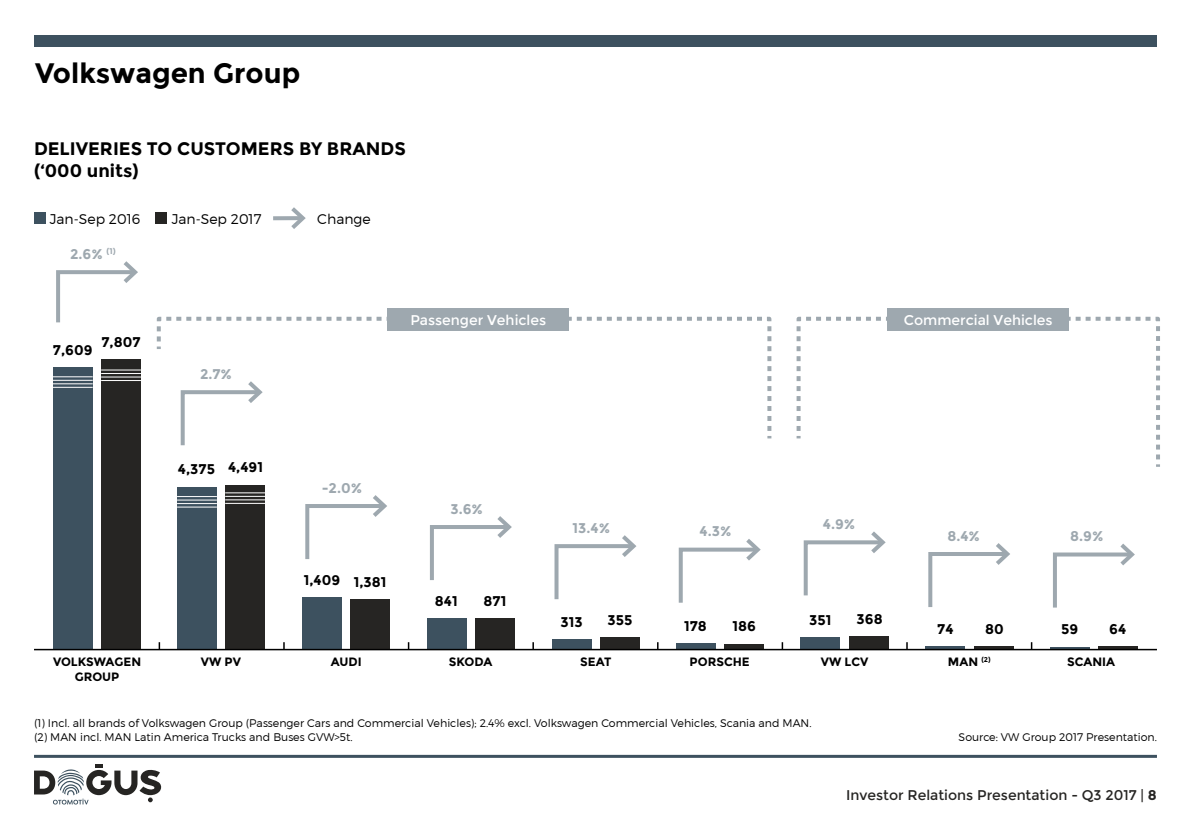
<style>
.page{position:relative;width:1191px;height:840px;background:#fff}
.page>*{position:absolute;margin:0;border:0;box-sizing:border-box;transform-origin:0 0}
.t1{font:700 28px "Montserrat";color:#000}
.t2{font:700 18px/21.6px "Montserrat";color:#000}
.t3{font:700 14px "Montserrat";color:#000}
.t4{font:700 14px "Montserrat";color:#9ea8af}
.t5{font:14px "Montserrat";color:#262523}
.t6{font:14px "Montserrat";color:#fff}
.t7{font:300 14px "Montserrat";color:#000}
.t8{font:700 12px/14.4px "Montserrat";color:#000;text-align:center}
.t9{font:300 11px/13.2px "Montserrat";color:#000}
.s1{font-weight:700}
</style>
<div class="page">
<div style="left:34px;top:35px;width:1123px;height:12px;background:#3d515f"></div>
<hr style="left:34px;top:754px;width:1123px;height:3px;background:#3d515f">
<svg style="left:34px;top:764px;width:128px;height:40px"></svg>
<svg style="left:796px;top:316px;width:364px;height:151px"></svg>
<div style="left:34px;top:212px;width:11px;height:12px;background:#3d515f"></div>
<div style="left:156px;top:212px;width:11px;height:12px;background:#262523"></div>
<svg style="left:273px;top:216px;width:14px;height:4px"></svg>
<svg style="left:287px;top:207px;width:19px;height:22px"></svg>
<svg style="left:56px;top:261px;width:82px;height:62px"></svg>
<svg style="left:157px;top:316px;width:614px;height:130px"></svg>
<div style="left:302px;top:597px;width:40px;height:52px;background:#3d515f"></div>
<div style="left:350px;top:599px;width:40px;height:50px;background:#262523"></div>
<svg style="left:305px;top:495px;width:82px;height:64px"></svg>
<svg style="left:430px;top:516px;width:82px;height:64px"></svg>
<div style="left:427px;top:617px;width:39px;height:32px;background:#3d515f"></div>
<div style="left:475px;top:617px;width:39px;height:32px;background:#262523"></div>
<svg style="left:554px;top:535px;width:83px;height:65px"></svg>
<div style="left:552px;top:639px;width:39px;height:10px;background:#3d515f"></div>
<div style="left:600px;top:637px;width:40px;height:12px;background:#262523"></div>
<svg style="left:678px;top:539px;width:83px;height:64px"></svg>
<div style="left:676px;top:642px;width:39px;height:7px;background:#3d515f"></div>
<div style="left:724px;top:643px;width:39px;height:6px;background:#262523"></div>
<div style="left:800px;top:637px;width:40px;height:12px;background:#3d515f"></div>
<div style="left:849px;top:636px;width:40px;height:13px;background:#262523"></div>
<svg style="left:803px;top:531px;width:83px;height:65px"></svg>
<hr style="left:925px;top:646px;width:39px;height:3px;background:#3d515f">
<svg style="left:974px;top:646px;width:39px;height:2px"></svg>
<svg style="left:928px;top:543px;width:82px;height:64px"></svg>
<hr style="left:1049px;top:646px;width:40px;height:3px;background:#3d515f">
<hr style="left:1098px;top:646px;width:40px;height:3px;background:#262523">
<svg style="left:1053px;top:543px;width:82px;height:65px"></svg>
<svg style="left:283px;top:642px;width:2px;height:6px"></svg>
<svg style="left:532px;top:642px;width:2px;height:6px"></svg>
<svg style="left:781px;top:642px;width:2px;height:6px"></svg>
<svg style="left:1030px;top:642px;width:2px;height:6px"></svg>
<div style="left:387px;top:308px;width:182px;height:23px;background:#9ea8af"></div>
<div style="left:887px;top:308px;width:182px;height:23px;background:#9ea8af"></div>
<div style="left:177px;top:487px;width:40px;height:162px;background:#3d515f"></div>
<div style="left:225px;top:484px;width:40px;height:165px;background:#262523"></div>
<hr style="left:177px;top:496px;width:40px;height:1px;background:#fff">
<hr style="left:177px;top:499px;width:40px;height:1px;background:#fff">
<hr style="left:177px;top:503px;width:40px;height:1px;background:#fff">
<hr style="left:177px;top:506px;width:40px;height:1px;background:#fff">
<hr style="left:225px;top:492px;width:40px;height:1px;background:#fff">
<hr style="left:225px;top:495px;width:40px;height:1px;background:#fff">
<hr style="left:225px;top:499px;width:40px;height:1px;background:#fff">
<hr style="left:225px;top:502px;width:40px;height:1px;background:#fff">
<div style="left:53px;top:367px;width:40px;height:282px;background:#3d515f"></div>
<div style="left:101px;top:359px;width:40px;height:290px;background:#262523"></div>
<hr style="left:53px;top:376px;width:40px;height:1px;background:#fff">
<hr style="left:53px;top:379px;width:40px;height:1px;background:#fff">
<hr style="left:53px;top:383px;width:40px;height:1px;background:#fff">
<hr style="left:53px;top:386px;width:40px;height:1px;background:#fff">
<hr style="left:101px;top:369px;width:40px;height:1px;background:#fff">
<hr style="left:101px;top:373px;width:40px;height:1px;background:#fff">
<hr style="left:101px;top:376px;width:40px;height:1px;background:#fff">
<hr style="left:101px;top:380px;width:40px;height:1px;background:#fff">
<hr style="left:34px;top:648px;width:1123px;height:2px;background:#000">
<h1 class="t1" style="left:35px;top:57px;width:267px">Volkswagen Group</h1>
<h2 class="t2" style="left:34px;top:138px;width:373px">DELIVERIES TO CUSTOMERS BY BRANDS (‘000 units)</h2>
<p class="t7" style="left:50px;top:210px;width:92px">Jan-Sep 2016</p>
<p class="t7" style="left:172px;top:210px;width:91px">Jan-Sep 2017</p>
<p class="t7" style="left:317px;top:210px;width:55px">Change</p>
<p class="t4" style="left:70px;top:245px;width:47px">2.6% <sup>(1)</sup></p>
<p class="t3" style="left:53px;top:341px;width:41px">7,609</p>
<p class="t3" style="left:101px;top:334px;width:41px">7,807</p>
<p class="t4" style="left:200px;top:365px;width:33px">2.7%</p>
<p class="t3" style="left:178px;top:459px;width:87px">4,375 4,491</p>
<p class="t8" style="left:53px;top:654px;width:90px">VOLKSWAGEN<br>GROUP</p>
<p class="t8" style="left:201px;top:654px;width:42px">VW PV</p>
<p class="t6" style="left:410px;top:311px;width:137px">Passenger Vehicles</p>
<p class="t6" style="left:904px;top:311px;width:150px">Commercial Vehicles</p>
<p class="t4" style="left:322px;top:479px;width:42px">-2.0%</p>
<p class="t3" style="left:304px;top:572px;width:84px">1,409 1,381</p>
<p class="t8" style="left:331px;top:654px;width:32px">AUDI</p>
<p class="t4" style="left:450px;top:500px;width:34px">3.6%</p>
<p class="t3" style="left:435px;top:592px;width:24px">841</p>
<p class="t3" style="left:483px;top:592px;width:24px">871</p>
<p class="t8" style="left:449px;top:654px;width:45px">SKODA</p>
<p class="t4" style="left:572px;top:519px;width:39px">13.4%</p>
<p class="t4" style="left:699px;top:523px;width:34px">4.3%</p>
<p class="t4" style="left:823px;top:515px;width:34px">4.9%</p>
<p class="t3" style="left:560px;top:613px;width:24px">313</p>
<p class="t3" style="left:607px;top:611px;width:26px">355</p>
<p class="t3" style="left:684px;top:617px;width:24px">178</p>
<p class="t3" style="left:732px;top:617px;width:25px">186</p>
<p class="t3" style="left:809px;top:611px;width:24px">351</p>
<p class="t3" style="left:856px;top:610px;width:28px">368</p>
<p class="t8" style="left:580px;top:654px;width:33px">SEAT</p>
<p class="t8" style="left:689px;top:654px;width:62px">PORSCHE</p>
<p class="t8" style="left:821px;top:654px;width:49px">VW LCV</p>
<p class="t4" style="left:947px;top:527px;width:34px">8.4%</p>
<p class="t3" style="left:937px;top:620px;width:18px">74</p>
<p class="t3" style="left:985px;top:620px;width:20px">80</p>
<p class="t8" style="left:948px;top:654px;width:44px">MAN <sup>(2)</sup></p>
<p class="t4" style="left:1070px;top:527px;width:35px">8.9%</p>
<p class="t3" style="left:1061px;top:620px;width:19px">59</p>
<p class="t3" style="left:1109px;top:620px;width:19px">64</p>
<p class="t8" style="left:1067px;top:654px;width:50px">SCANIA</p>
<p class="t9" style="left:34px;top:716px;width:779px">(1) Incl. all brands of Volkswagen Group (Passenger Cars and Commercial Vehicles); 2.4% excl. Volkswagen Commercial Vehicles, Scania and MAN. (2) MAN incl. MAN Latin America Trucks and Buses GVW&gt;5t.</p>
<p class="t9" style="left:958px;top:729px;width:200px">Source: VW Group 2017 Presentation.</p>
<p class="t5" style="left:846px;top:786px;width:312px">Investor Relations Presentation - Q3 2017 | <span class="s1">8</span></p>
</div>
